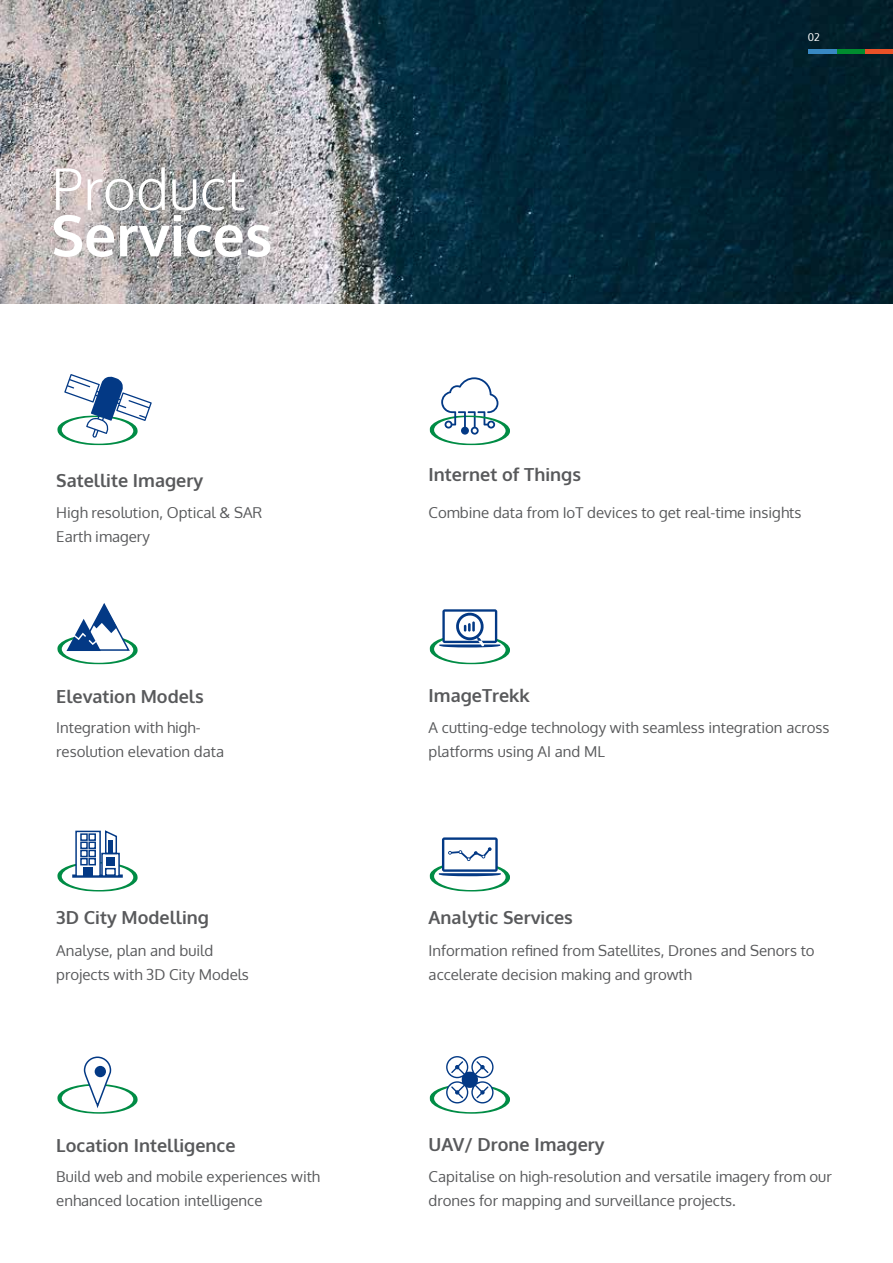
<style>
.page{position:relative;width:893px;height:1263px;background:#fff}
.page>*{position:absolute;margin:0;border:0;box-sizing:border-box;transform-origin:0 0}
.t1{font:700 57px "Oxygen";color:#fff}
.t2{font:300 57px "Oxygen";color:#fff}
.t3{font:700 18px "Oxygen";color:#58595b}
.t4{font:15px/24px "Oxygen";color:#58595b}
.t5{font:10.5px "Oxygen";color:#fff}
</style>
<div class="page">
<img style="left:0;top:0;width:893px;height:304px">
<hr style="left:808px;top:50px;width:29px;height:4px;background:#3888c3">
<hr style="left:837px;top:50px;width:29px;height:4px;background:#008c2f">
<hr style="left:866px;top:50px;width:27px;height:4px;background:#e95127">
<svg style="left:57px;top:830px;width:81px;height:62px"></svg>
<hr style="left:109px;top:840px;width:4px;height:13px;background:#033985">
<svg style="left:442px;top:837px;width:56px;height:35px"></svg>
<div style="left:444px;top:840px;width:51px;height:29px;background:#fff"></div>
<svg style="left:429px;top:847px;width:81px;height:45px"></svg>
<svg style="left:57px;top:1056px;width:81px;height:58px"></svg>
<div style="left:95px;top:1066px;width:11px;height:11px;background:#033985;border-radius:50%"></div>
<svg style="left:429px;top:1056px;width:81px;height:58px"></svg>
<svg style="left:57px;top:374px;width:95px;height:71px"></svg>
<svg style="left:429px;top:377px;width:81px;height:68px"></svg>
<svg style="left:57px;top:603px;width:81px;height:61px"></svg>
<svg style="left:429px;top:609px;width:81px;height:55px"></svg>
<h1 class="t2" style="left:51px;top:151px;width:196px">Product</h1>
<h1 class="t1" style="left:51px;top:198px;width:223px">Services</h1>
<p class="t3" style="left:56px;top:468px;width:148px">Satellite Imagery</p>
<p class="t4" style="left:56px;top:500px;width:208px">High resolution, Optical &amp; SAR<br>Earth imagery</p>
<p class="t3" style="left:56px;top:685px;width:149px">elevation Models</p>
<p class="t4" style="left:56px;top:715px;width:169px">Integration with high&shy;resolution elevation data</p>
<p class="t3" style="left:56px;top:905px;width:154px">3d City Modelling</p>
<p class="t4" style="left:56px;top:938px;width:194px">Analyse, plan and build projects with 3D City Models</p>
<p class="t3" style="left:56px;top:1133px;width:181px">location Intelligence</p>
<p class="t4" style="left:56px;top:1164px;width:265px">Build web and mobile experiences with enhanced location intelligence</p>
<p class="t5" style="left:808px;top:30px;width:14px">02</p>
<p class="t3" style="left:429px;top:462px;width:154px">Internet of things</p>
<p class="t4" style="left:429px;top:500px;width:374px">Combine data from IoT devices to get real-time insights</p>
<p class="t3" style="left:429px;top:684px;width:103px">Imagetrekk</p>
<p class="t4" style="left:429px;top:715px;width:402px">A cutting-edge technology with seamless integration across platforms using AI and ML</p>
<p class="t3" style="left:429px;top:905px;width:146px">Analytic Services</p>
<p class="t4" style="left:429px;top:938px;width:388px">Information refined from Satellites, Drones and Senors to accelerate decision making and growth</p>
<p class="t3" style="left:429px;top:1133px;width:178px">UAV/ drone Imagery</p>
<p class="t4" style="left:429px;top:1164px;width:405px">Capitalise on high-resolution and versatile imagery from our drones for mapping and surveillance projects.</p>
</div>
